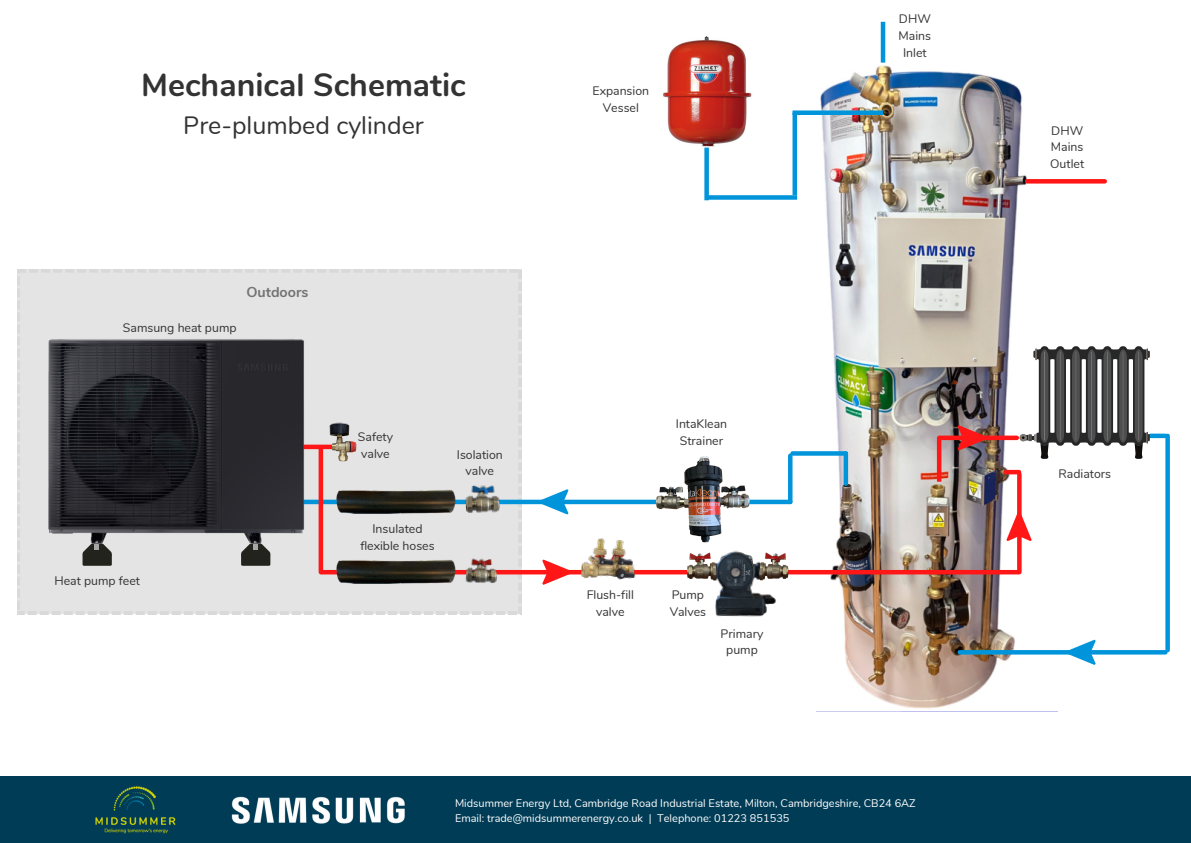
<style>
.page{position:relative;width:1191px;height:843px;background:#fff}
.page>*{position:absolute;margin:0;border:0;box-sizing:border-box;transform-origin:0 0}
.t1{font:700 32px "Nunito";color:#333}
.t2{font:25px "Nunito";color:#333}
.t3{font:700 14.3px "Nunito";color:#737373}
.t4{font:12.3px/16.5px "Nunito";color:#333;text-align:center}
.t5{font:11px "Nunito";color:#fff}
</style>
<div class="page">
<div style="left:17px;top:269px;width:504px;height:345px;background:#e4e4e4"></div>
<img style="left:816px;top:65px;width:241px;height:644px">
<div style="left:939px;top:435px;width:77px;height:5px;background:#ff1616"></div>
<svg style="left:959px;top:649px;width:206px;height:5px"></svg>
<svg style="left:957px;top:425px;width:32px;height:25px"></svg>
<svg style="left:1063px;top:639px;width:32px;height:25px"></svg>
<svg style="left:536px;top:489px;width:32px;height:25px"></svg>
<div style="left:321px;top:569px;width:697px;height:5px;background:#ff1616"></div>
<svg style="left:542px;top:559px;width:32px;height:25px"></svg>
<img style="left:331px;top:556px;width:130px;height:27px">
<img style="left:461px;top:553px;width:38px;height:30px">
<svg style="left:82px;top:547px;width:30px;height:18px"></svg>
<svg style="left:241px;top:547px;width:29px;height:18px"></svg>
<div style="left:0;top:776px;width:1190px;height:66px;background:#003c56"></div>
<img style="left:95px;top:786px;width:81px;height:48px">
<img style="left:231px;top:796px;width:174px;height:28px">
<img style="left:715px;top:550px;width:61px;height:67px">
<img style="left:683px;top:550px;width:36px;height:33px">
<img style="left:756px;top:550px;width:36px;height:33px">
<div style="left:302px;top:499px;width:488px;height:5px;background:#0095db"></div>
<img style="left:461px;top:481px;width:40px;height:32px">
<img style="left:334px;top:486px;width:127px;height:27px">
<div style="left:1150px;top:433px;width:15px;height:5px;background:#0095db"></div>
<svg style="left:1020px;top:346px;width:129px;height:112px"></svg>
<svg style="left:1165px;top:435px;width:4px;height:214px"></svg>
<img style="left:646px;top:456px;width:110px;height:87px">
<img style="left:663px;top:36px;width:89px;height:112px">
<div style="left:792px;top:110px;width:90px;height:5px;background:#0095db"></div>
<img style="left:46px;top:336px;width:288px;height:211px">
<div style="left:318px;top:448px;width:5px;height:124px;background:#ff1616"></div>
<hr style="left:788px;top:455px;width:4px;height:46px;background:#0095db">
<div style="left:936px;top:437px;width:5px;height:44px;background:#ff1616"></div>
<img style="left:579px;top:538px;width:62px;height:42px">
<img style="left:328px;top:421px;width:29px;height:41px">
<svg style="left:792px;top:451px;width:53px;height:4px"></svg>
<div style="left:843px;top:453px;width:5px;height:30px;background:#0095db"></div>
<svg style="left:1016px;top:474px;width:5px;height:98px"></svg>
<div style="left:1005px;top:469px;width:13px;height:5px;background:#ff1616"></div>
<svg style="left:1006px;top:509px;width:25px;height:32px"></svg>
<div style="left:880px;top:22px;width:5px;height:41px;background:#0095db"></div>
<div style="left:792px;top:113px;width:5px;height:82px;background:#0095db"></div>
<svg style="left:704px;top:148px;width:4px;height:52px"></svg>
<div style="left:706px;top:195px;width:91px;height:5px;background:#0095db"></div>
<svg style="left:1027px;top:179px;width:77px;height:4px"></svg>
<p class="t1" style="left:141px;top:63px;width:326px">Mechanical Schematic</p>
<p class="t2" style="left:183px;top:109px;width:242px">Pre-plumbed cylinder</p>
<p class="t4" style="left:123px;top:320px;width:115px">Samsung heat pump</p>
<h3 class="t3" style="left:246px;top:283px;width:64px">Outdoors</h3>
<p class="t4" style="left:54px;top:572px;width:87px">Heat pump feet</p>
<p class="t4" style="left:358px;top:429px;width:37px;text-align:left">Safety valve</p>
<p class="t4" style="left:360px;top:520px;width:76px;line-height:17.1px">Insulated flexible hoses</p>
<h3 class="t4" style="left:457px;top:446px;width:47px">Isolation valve</h3>
<p class="t4" style="left:592px;top:83px;width:58px">Expansion<br>Vessel</p>
<h3 class="t4" style="left:675px;top:415px;width:53px">IntaKlean<br>Strainer</h3>
<p class="t4" style="left:586px;top:586px;width:49px">Flush-fill valve</p>
<p class="t4" style="left:669px;top:586px;width:38px;text-align:left">Pump<br>Valves</p>
<h3 class="t4" style="left:720px;top:625px;width:44px">Primary pump</h3>
<h3 class="t4" style="left:898px;top:11px;width:34px">DHW<br>Mains<br>Inlet</h3>
<p class="t5" style="left:455px;top:796px;width:462px">Midsummer Energy Ltd, Cambridge Road Industrial Estate, Milton, Cambridgeshire, CB24 6AZ</p>
<p class="t5" style="left:455px;top:811px;width:336px">Email: trade@midsummerenergy.co.uk | Telephone: 01223 851535</p>
<h3 class="t4" style="left:1050px;top:122px;width:35px;text-align:justify">DHW Mains Outlet</h3>
<p class="t4" style="left:1058px;top:466px;width:54px">Radiators</p>
</div>
